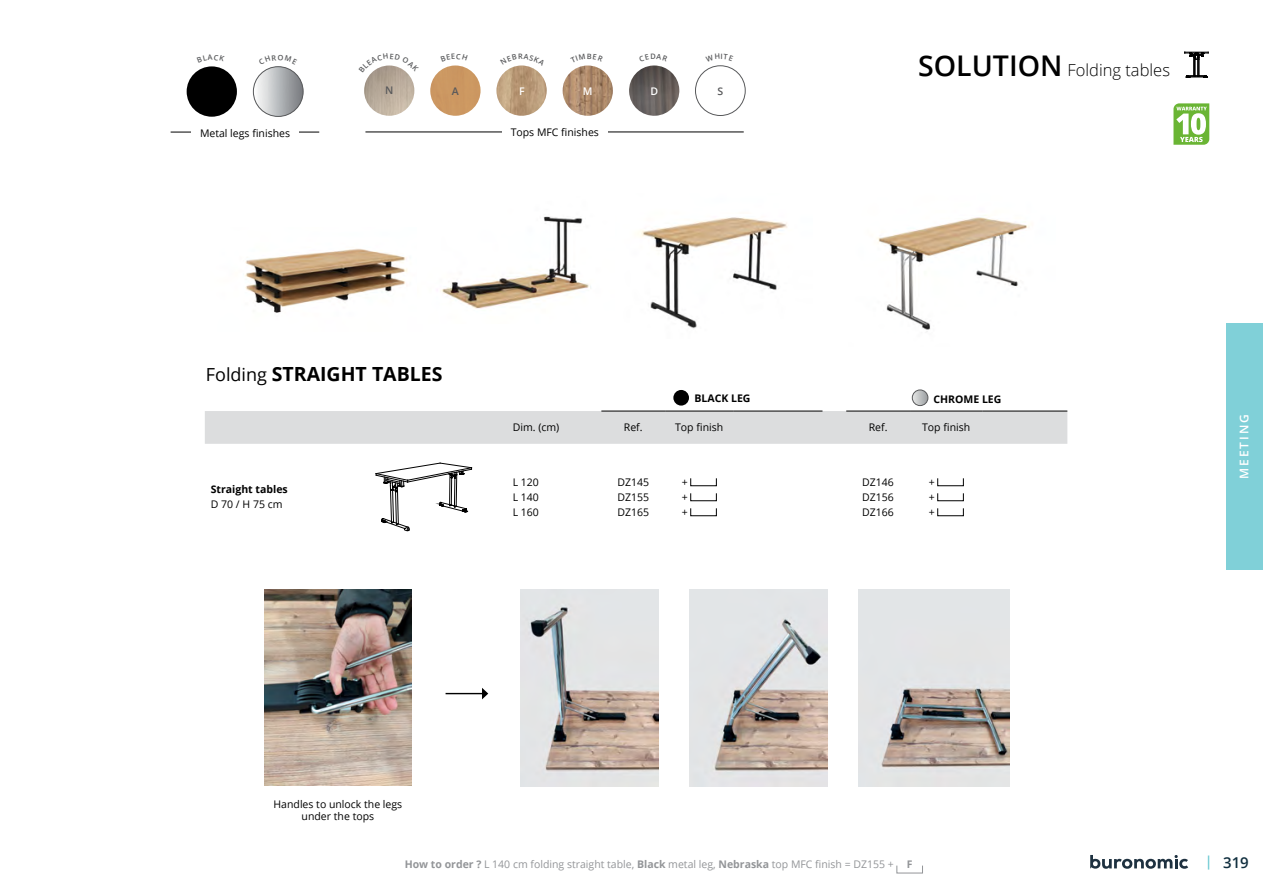
<style>
.page{position:relative;width:1263px;height:893px;background:#fff}
.page>*{position:absolute;margin:0;border:0;box-sizing:border-box;transform-origin:0 0}
.t1{font:700 19.5px "Open Sans";color:#000}
.t2{font:300 16.5px "Open Sans";color:#000}
.t3{font:600 15px "Open Sans";color:#112f3f}
.t4{font:600 12px "Open Sans";letter-spacing:.16em;color:#fff}
.t5{font:10.5px/15px "Open Sans";color:#000;text-align:justify}
.t6{font:10.5px "Open Sans";color:#939598}
.t7{font:700 10.5px "Open Sans";color:#000}
.t8{font:600 10.5px "Open Sans";color:#58595b}
.t9{font:600 10.5px "Open Sans";color:#fff}
.s1{font-weight:600;font-size:28.5px}
.s2{font-weight:400;font-size:18px}
.s3{font-weight:700}
</style>
<div class="page">
<svg style="left:1090px;top:855px;width:98px;height:14px"></svg>
<svg style="left:1208px;top:855px;width:1px;height:15px"></svg>
<div style="left:1226px;top:323px;width:37px;height:247px;background:#80d0d8"></div>
<div style="left:897px;top:865px;width:26px;height:8px;border:1px solid #939598"></div>
<div style="left:205px;top:411px;width:862px;height:33px;background:#dcddde"></div>
<hr style="left:601px;top:411px;width:64px;height:1px;background:#000">
<hr style="left:665px;top:411px;width:68px;height:1px;background:#000">
<hr style="left:733px;top:411px;width:89px;height:1px;background:#000">
<hr style="left:846px;top:411px;width:64px;height:1px;background:#000">
<hr style="left:910px;top:411px;width:72px;height:1px;background:#000">
<hr style="left:982px;top:411px;width:85px;height:1px;background:#000">
<div style="left:673px;top:390px;width:16px;height:16px;background:#000;border-radius:50%"></div>
<img style="left:912px;top:390px;width:16px;height:16px;border-radius:8px">
<div style="left:912px;top:390px;width:16px;height:16px;border:1px solid #58595b;border-radius:50%"></div>
<svg style="left:376px;top:463px;width:96px;height:69px"></svg>
<svg style="left:1173px;top:103px;width:36px;height:42px"></svg>
<svg style="left:1184px;top:52px;width:25px;height:26px"></svg>
<hr style="left:171px;top:132px;width:148px;height:1px;background:#000">
<div style="left:191px;top:129px;width:107px;height:8px;background:#fff"></div>
<img style="left:253px;top:67px;width:50px;height:49px;border-radius:25px">
<div style="left:253px;top:66px;width:50px;height:51px;border:1px solid #58595b;border-radius:50%"></div>
<div style="left:187px;top:66px;width:50px;height:51px;background:#000;border-radius:50%"></div>
<hr style="left:365px;top:132px;width:379px;height:1px;background:#000">
<div style="left:502px;top:128px;width:105px;height:12px;background:#fff"></div>
<img style="left:364px;top:65px;width:50px;height:51px;border-radius:25px">
<img style="left:430px;top:65px;width:51px;height:51px">
<img style="left:496px;top:65px;width:51px;height:51px;border-radius:25px">
<img style="left:563px;top:65px;width:50px;height:51px;border-radius:25px">
<div style="left:695px;top:65px;width:50px;height:51px;border:1px solid #58595b;border-radius:50%"></div>
<img style="left:629px;top:65px;width:51px;height:51px">
<img style="left:520px;top:590px;width:138px;height:197px">
<img style="left:689px;top:590px;width:138px;height:197px">
<img style="left:858px;top:590px;width:152px;height:197px">
<img style="left:265px;top:590px;width:147px;height:195px">
<img style="left:245px;top:248px;width:162px;height:65px">
<img style="left:441px;top:216px;width:150px;height:93px">
<img style="left:637px;top:217px;width:151px;height:112px">
<img style="left:877px;top:215px;width:152px;height:117px">
<hr style="left:446px;top:693px;width:37px;height:1px;background:#000">
<svg style="left:482px;top:688px;width:6px;height:11px"></svg>
<svg style="left:372px;top:65px;width:34px;height:7px"></svg>
<p class="t8" style="left:385px;top:83px;width:10px">N</p>
<p class="t8" style="left:452px;top:84px;width:8px">A</p>
<p class="t9" style="left:519px;top:84px;width:7px">F</p>
<p class="t9" style="left:583px;top:84px;width:11px">M</p>
<p class="t8" style="left:717px;top:84px;width:7px">S</p>
<p class="t9" style="left:650px;top:84px;width:9px">D</p>
<p class="t5" style="left:200px;top:125px;width:92px">Metal legs finishes</p>
<p class="t5" style="left:511px;top:124px;width:90px">Tops MFC finishes</p>
<h2 class="t2" style="left:918px;top:59px;width:253px"><span class="s1">SOLUTION</span> Folding tables</h2>
<h1 class="t1" style="left:206px;top:360px;width:238px"><span class="s2">Folding</span> STRAIGHT TABLES</h1>
<p class="t7" style="left:211px;top:482px;width:78px">Straight tables</p>
<p class="t5" style="left:211px;top:497px;width:73px">D 70 / H 75 cm</p>
<p class="t7" style="left:694px;top:391px;width:58px">BLACK LEG</p>
<p class="t7" style="left:933px;top:391px;width:69px">CHROME LEG</p>
<p class="t5" style="left:513px;top:420px;width:48px">Dim. (cm)</p>
<p class="t5" style="left:624px;top:420px;width:20px">Ref.</p>
<p class="t5" style="left:675px;top:420px;width:50px">Top finish</p>
<p class="t5" style="left:869px;top:420px;width:20px">Ref.</p>
<p class="t5" style="left:922px;top:420px;width:50px">Top finish</p>
<p class="t5" style="left:513px;top:474px;width:28px">L 120<br>L 140<br>L 160</p>
<p class="t5" style="left:617px;top:474px;width:33px">DZ145<br>DZ155<br>DZ165</p>
<p class="t5" style="left:682px;top:474px;width:8px">+ + +</p>
<p class="t5" style="left:862px;top:474px;width:33px">DZ146<br>DZ156<br>DZ166</p>
<p class="t5" style="left:929px;top:474px;width:8px">+ + +</p>
<p class="t4" style="left:1236px;top:479px;width:66px;rotate:-90deg">MEETING</p>
<p class="t5" style="left:273px;top:797px;width:130px;line-height:12.6px;text-align:center">Handles to unlock the legs under the tops</p>
<p class="t6" style="left:405px;top:857px;width:509px"><span class="s3">How to order ?</span> L 140 cm folding straight table, <span class="s3">Black</span> metal leg, <span class="s3">Nebraska</span> top MFC finish = DZ155 + <span class="s3">F</span></p>
<h3 class="t3" style="left:1223px;top:852px;width:27px">319</h3>
</div>
